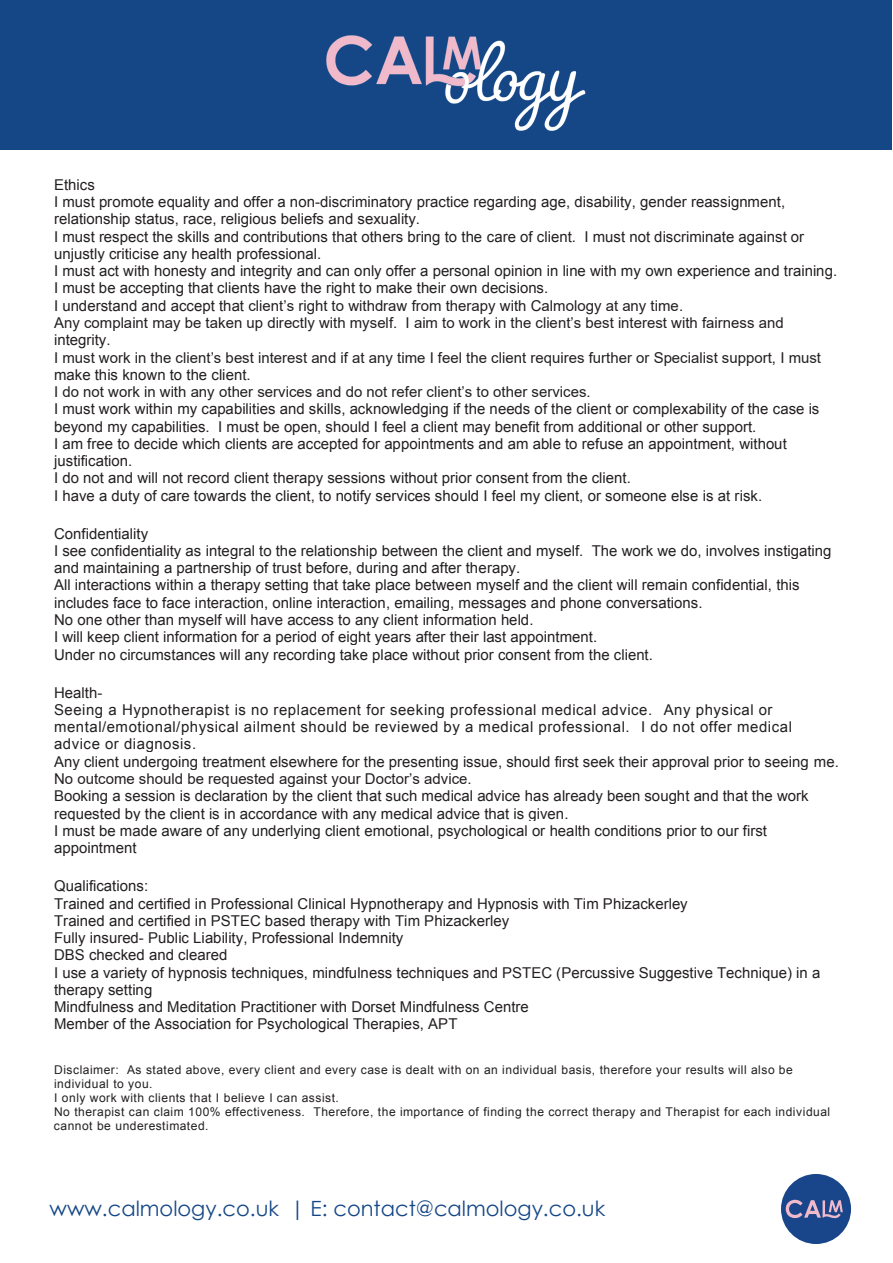
<style>
.page{position:relative;width:893px;height:1263px;background:#fff}
.page>*{position:absolute;margin:0;border:0;box-sizing:border-box;transform-origin:0 0}
.t1{font:21px "Century Gothic";color:#154787}
.t2{font:15px/17.2px "Arial";color:#231f20}
.t3{font:12px/13.8px "Arial";letter-spacing:.04em;color:#231f20}
</style>
<div class="page">
<div style="left:1px;top:1px;width:891px;height:149px;background:#154787"></div>
<img style="left:326px;top:35px;width:260px;height:96px">
<div style="left:781px;top:1174px;width:70px;height:70px;background:#19468a;border-radius:50%"></div>
<svg style="left:786px;top:1200px;width:57px;height:18px"></svg>
<p class="t2" style="left:54px;top:176px;width:784px">Ethics<br>I must promote equality and offer a non-discriminatory practice regarding age, disability, gender reassignment, relationship status, race, religious beliefs and sexuality.<br>I must respect the skills and contributions that others bring to the care of client. I must not discriminate against or unjustly criticise any health professional.<br>I must act with honesty and integrity and can only offer a personal opinion in line with my own experience and training.<br>I must be accepting that clients have the right to make their own decisions.<br>I understand and accept that client’s right to withdraw from therapy with Calmology at any time.<br>Any complaint may be taken up directly with myself. I aim to work in the client’s best interest with fairness and integrity.<br>I must work in the client’s best interest and if at any time I feel the client requires further or Specialist support, I must make this known to the client.<br>I do not work in with any other services and do not refer client’s to other services.<br>I must work within my capabilities and skills, acknowledging if the needs of the client or complexability of the case is beyond my capabilities. I must be open, should I feel a client may benefit from additional or other support.<br>I am free to decide which clients are accepted for appointments and am able to refuse an appointment, without justification.<br>I do not and will not record client therapy sessions without prior consent from the client.<br>I have a duty of care towards the client, to notify services should I feel my client, or someone else is at risk.</p>
<p class="t2" style="left:54px;top:525px;width:779px">Confidentiality<br>I see confidentiality as integral to the relationship between the client and myself. The work we do, involves instigating and maintaining a partnership of trust before, during and after therapy.<br>All interactions within a therapy setting that take place between myself and the client will remain confidential, this includes face to face interaction, online interaction, emailing, messages and phone conversations.<br>No one other than myself will have access to any client information held.<br>I will keep client information for a period of eight years after their last appointment.<br>Under no circumstances will any recording take place without prior consent from the client.</p>
<p class="t2" style="left:54px;top:684px;width:786px">Health-<br>Seeing a Hypnotherapist is no replacement for seeking professional medical advice. Any physical or mental/emotional/physical ailment should be reviewed by a medical professional. I do not offer medical advice or diagnosis.<br>Any client undergoing treatment elsewhere for the presenting issue, should first seek their approval prior to seeing me.<br>No outcome should be requested against your Doctor’s advice.<br>Booking a session is declaration by the client that such medical advice has already been sought and that the work requested by the client is in accordance with any medical advice that is given.<br>I must be made aware of any underlying client emotional, psychological or health conditions prior to our first appointment</p>
<p class="t2" style="left:54px;top:877px;width:768px">Qualifications:<br>Trained and certified in Professional Clinical Hypnotherapy and Hypnosis with Tim Phizackerley<br>Trained and certified in PSTEC based therapy with Tim Phizackerley<br>Fully insured- Public Liability, Professional Indemnity<br>DBS checked and cleared<br>I use a variety of hypnosis techniques, mindfulness techniques and PSTEC (Percussive Suggestive Technique) in a therapy setting<br>Mindfulness and Meditation Practitioner with Dorset Mindfulness Centre<br>Member of the Association for Psychological Therapies, APT</p>
<p class="t3" style="left:54px;top:1063px;width:778px">Disclaimer: As stated above, every client and every case is dealt with on an individual basis, therefore your results will also be individual to you.<br>I only work with clients that I believe I can assist.<br>No therapist can claim 100% effectiveness. Therefore, the importance of finding the correct therapy and Therapist for each individual cannot be underestimated.</p>
<h1 class="t1" style="left:50px;top:1193px;width:557px">www.calmology.co.uk | E: contact@calmology.co.uk</h1>
</div>
